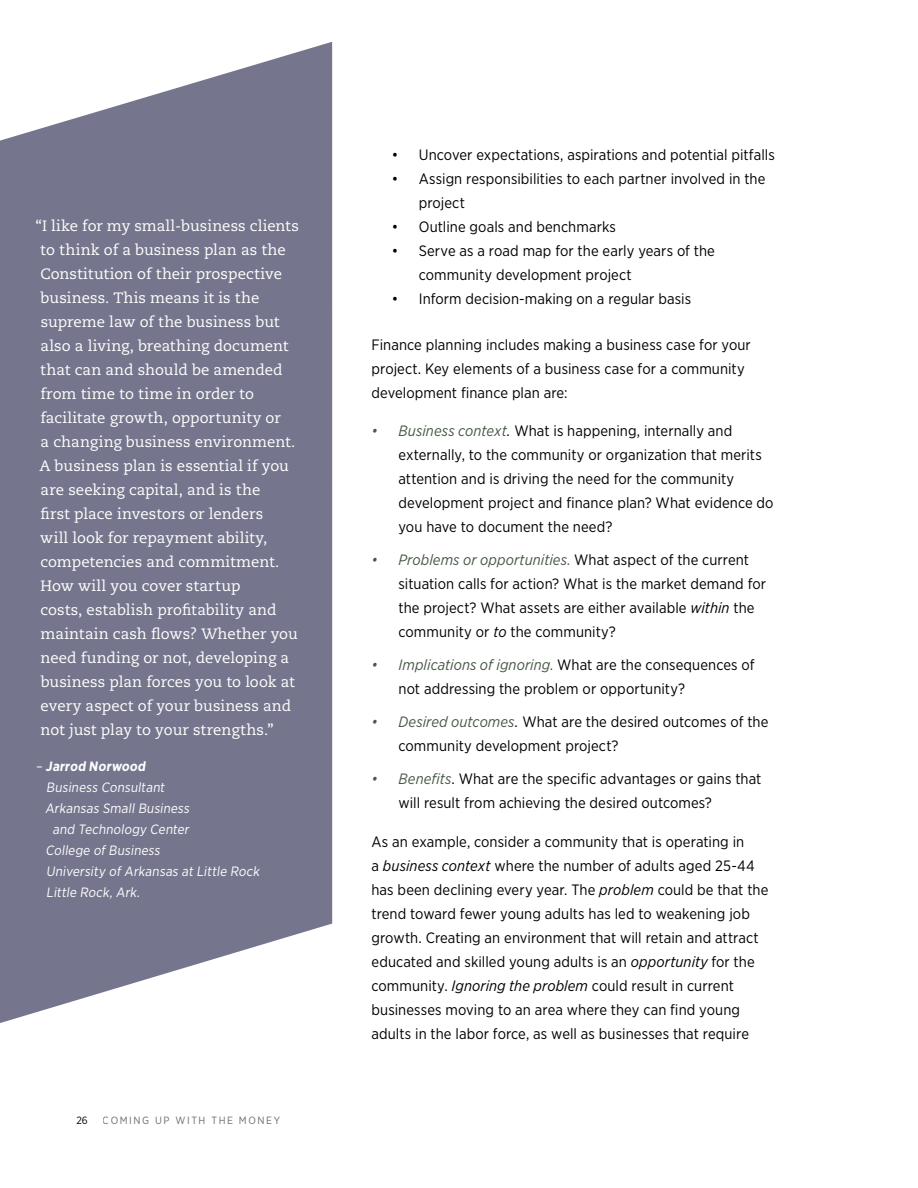
<style>
.page{position:relative;width:918px;height:1188px;background:#fff}
.page>*{position:absolute;margin:0;border:0;box-sizing:border-box;transform-origin:0 0}
.t1{font:15px/24px "Gotham Narrow";letter-spacing:.005em;color:#000}
.t2{font:15px/24px "Caecilia LT Std";color:#fff}
.t3{font:13.5px "Gotham Narrow";color:#fff}
.t4{font:700 13.5px "Gotham Narrow";color:#fff}
.t5{font:10.5px "Gotham Narrow";letter-spacing:.15em;color:#6d6e71}
.t6{font:10.5px "Gotham Narrow";color:#000}
.s1{font-weight:400;font-style:italic}
.s2{font-style:italic;color:#475946}
.s3{font-style:italic}
.s4{color:#475946}
</style>
<div class="page">
<svg style="left:0;top:42px;width:332px;height:981px;background:#828398"></svg>
<p class="t2" style="left:35px;top:214px;width:265px">“I like for my small-business clients to think of a business plan as the<br>Constitution of their prospective business. This means it is the supreme law of the business but also a living, breathing document that can and should be amended from time to time in order to facilitate growth, opportunity or<br>a changing business environment.<br>A business plan is essential if you are seeking capital, and is the<br>first place investors or lenders<br>will look for repayment ability, competencies and commitment.<br>How will you cover startup<br>costs, establish profitability and maintain cash flows? Whether you need funding or not, developing a business plan forces you to look at every aspect of your business and not just play to your strengths.”</p>
<p class="t4" style="left:35px;top:758px;width:114px"><span class="s1">–</span> Jarrod Norwood</p>
<p class="t3" style="left:46px;top:779px;width:122px">Business Consultant</p>
<p class="t3" style="left:45px;top:800px;width:148px">Arkansas Small Business</p>
<p class="t3" style="left:53px;top:821px;width:140px">and Technology Center</p>
<p class="t3" style="left:46px;top:842px;width:118px">College of Business</p>
<p class="t3" style="left:46px;top:863px;width:217px">University of Arkansas at Little Rock</p>
<p class="t3" style="left:46px;top:884px;width:97px">Little Rock, Ark.</p>
<p class="t6" style="left:77px;top:1114px;width:13px">26</p>
<p class="t5" style="left:103px;top:1114px;width:179px">COMING UP WITH THE MONEY</p>
<p class="t1" style="left:392px;top:143px;width:385px">• Uncover expectations, aspirations and potential pitfalls</p>
<p class="t1" style="left:419px;top:167px;width:348px;text-indent:-27px">• Assign responsibilities to each partner involved in the project</p>
<p class="t1" style="left:392px;top:215px;width:226px">• Outline goals and benchmarks</p>
<p class="t1" style="left:419px;top:239px;width:298px;text-indent:-27px">• Serve as a road map for the early years of the community development project</p>
<p class="t1" style="left:392px;top:287px;width:301px">• Inform decision-making on a regular basis</p>
<p class="t1" style="left:372px;top:333px;width:381px">Finance planning includes making a business case for your project. Key elements of a business case for a community development finance plan are:</p>
<p class="t1" style="left:399px;top:418px;width:377px;text-indent:-27px"><span class="s2">• Business context</span><span class="s3">.</span> What is happening, internally and externally, to the community or organization that merits attention and is driving the need for the community development project and finance plan? What evidence do you have to document the need?</p>
<p class="t1" style="left:399px;top:547px;width:369px;text-indent:-27px"><span class="s2">• Problems or opportunities</span><span class="s4">.</span> What aspect of the current situation calls for action? What is the market demand for the project? What assets are either available <span class="s3">within</span> the community or <span class="s3">to</span> the community?</p>
<p class="t1" style="left:399px;top:652px;width:358px;text-indent:-27px"><span class="s2">• Implications of ignoring</span><span class="s4">.</span> What are the consequences of not addressing the problem or opportunity?</p>
<p class="t1" style="left:399px;top:709px;width:371px;text-indent:-27px"><span class="s2">• Desired outcomes</span><span class="s3">.</span> What are the desired outcomes of the community development project?</p>
<p class="t1" style="left:399px;top:766px;width:364px;text-indent:-27px"><span class="s2">• Benefits</span>. What are the specific advantages or gains that will result from achieving the desired outcomes?</p>
<p class="t1" style="left:372px;top:829px;width:398px">As an example, consider a community that is operating in<br>a <span class="s3">business context</span> where the number of adults aged 25-44 has been declining every year. The <span class="s3">problem</span> could be that the trend toward fewer young adults has led to weakening job growth. Creating an environment that will retain and attract educated and skilled young adults is an <span class="s3">opportunity</span> for the community. <span class="s3">Ignoring the problem</span> could result in current businesses moving to an area where they can find young adults in the labor force, as well as businesses that require</p>
</div>
